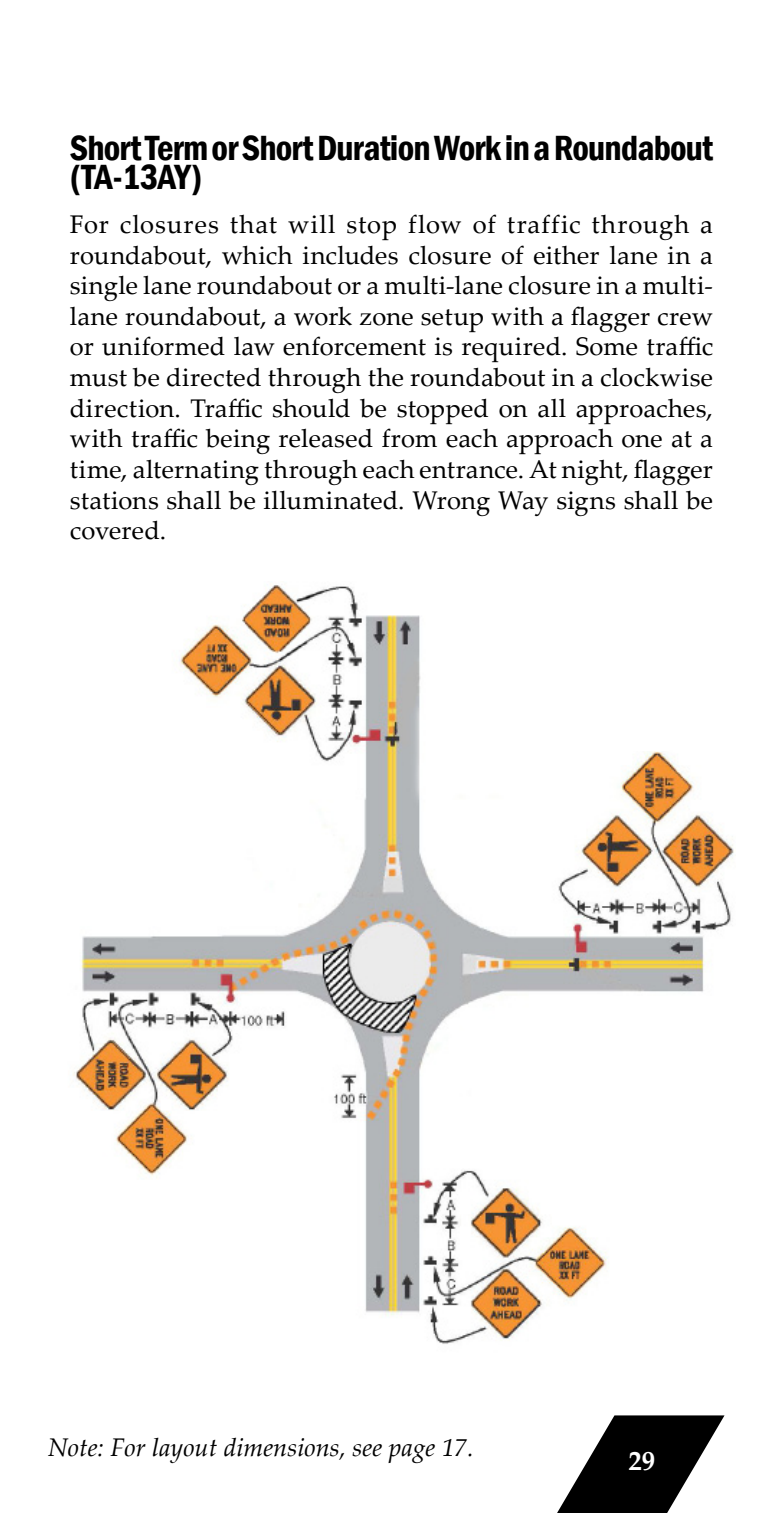
<style>
.page{position:relative;width:783px;height:1513px;background:#fff}
.page>*{position:absolute;margin:0;border:0;box-sizing:border-box;transform-origin:0 0}
.t1{font:600 condensed 36px/28.5px "Franklin Gothic";letter-spacing:-.02em;color:#000}
.t2{font:700 27px "Palatino Linotype";color:#fff}
.t3{font:25.5px/30.6px "Palatino Linotype";letter-spacing:.01em;color:#000;text-align:justify}
.t4{font:italic 25.5px "Palatino Linotype";color:#000}
</style>
<div class="page">
<img style="left:73px;top:585px;width:661px;height:759px">
<div style="left:599px;top:631px;width:70px;height:119px;background:#fff"></div>
<svg style="left:557px;top:1415px;width:168px;height:97px"></svg>
<h1 class="t1" style="left:70px;top:133px;width:645px">Short Term or Short Duration Work in a Roundabout (TA-13AY)</h1>
<p class="t3" style="left:70px;top:208px;width:645px">For closures that will stop flow of traffic through a roundabout, which includes closure of either lane in a single lane roundabout or a multi-lane closure in a multi&shy;lane roundabout, a work zone setup with a flagger crew or uniformed law enforcement is required. Some traffic must be directed through the roundabout in a clockwise direction. Traffic should be stopped on all approaches, with traffic being released from each approach one at a time, alternating through each entrance. At night, flagger stations shall be illuminated. Wrong Way signs shall be covered.</p>
<p class="t4" style="left:48px;top:1428px;width:427px">Note: For layout dimensions, see page 17.</p>
<p class="t2" style="left:628px;top:1440px;width:28px">29</p>
</div>
